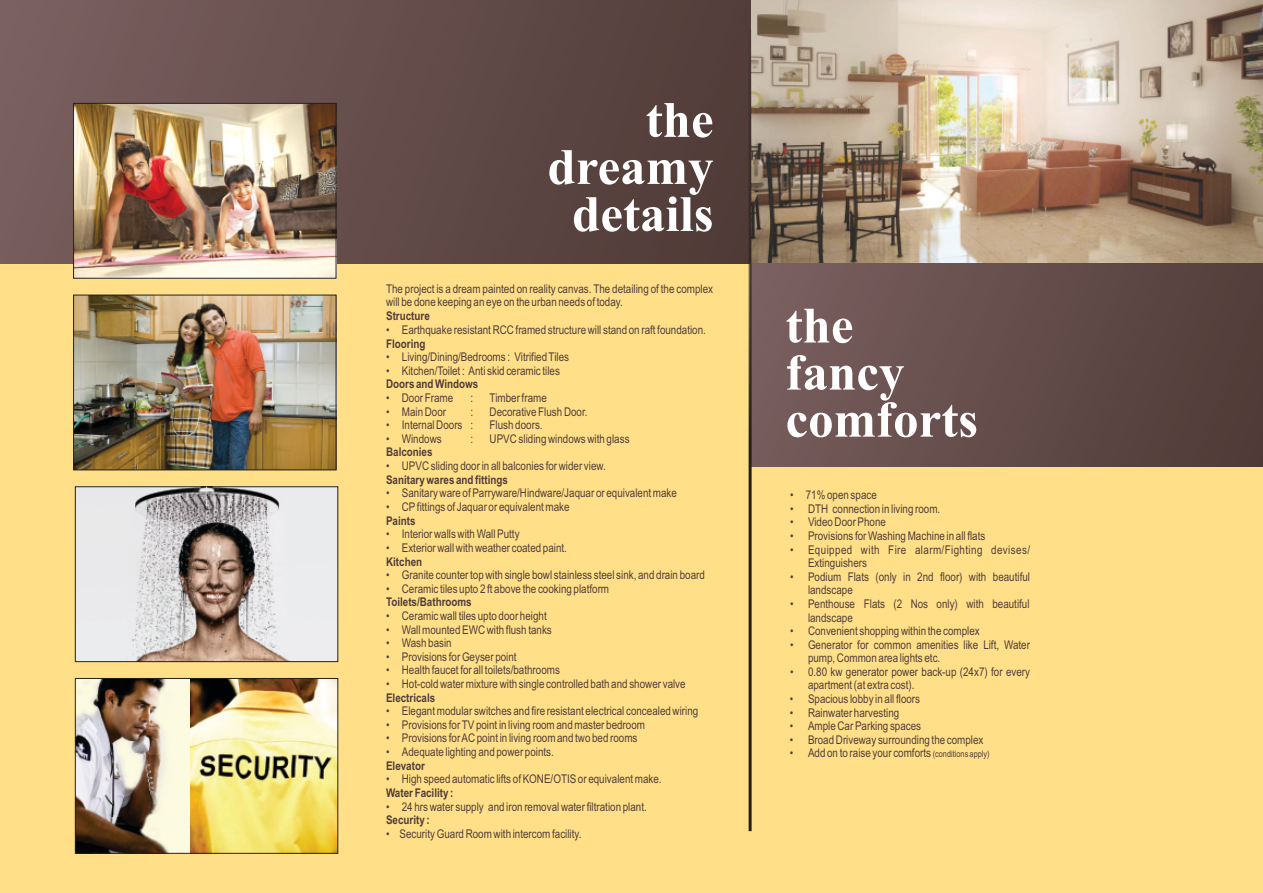
<style>
.page{position:relative;width:1263px;height:893px;background:#ffe089}
.page>*{position:absolute;margin:0;border:0;box-sizing:border-box;transform-origin:0 0}
.t1{font:700 51px/47.1px "Times New Roman";color:#fff;text-align:right}
.t2{font:12px/13.6px "Arial Narrow";color:#513c38}
.t3{font:700 12px "Arial Narrow";color:#513c38}
.t4{font:12px/13.6px "Arial Narrow";letter-spacing:.035em;color:#513c38}
.s1{font-size:9px}
</style>
<div class="page">
<img style="left:750px;top:0;width:513px;height:264px">
<div style="left:0;top:0;width:750px;height:264px;background:linear-gradient(to right,#7a6060,#503b37)"></div>
<img style="left:75px;top:105px;width:259px;height:172px">
<div style="left:73px;top:103px;width:263px;height:176px;border:1px solid #231f20"></div>
<img style="left:75px;top:297px;width:259px;height:171px">
<div style="left:73px;top:295px;width:263px;height:175px;border:1px solid #231f20"></div>
<img style="left:77px;top:488px;width:259px;height:172px">
<div style="left:75px;top:486px;width:263px;height:176px;border:1px solid #231f20"></div>
<img style="left:77px;top:680px;width:113px;height:172px">
<img style="left:190px;top:680px;width:146px;height:172px">
<div style="left:75px;top:678px;width:263px;height:176px;border:1px solid #231f20"></div>
<div style="left:750px;top:264px;width:513px;height:202px;background:linear-gradient(to right,#795f5e,#503c38)"></div>
<hr style="left:749px;top:30px;width:3px;height:801px;background:#231f20">
<h1 class="t1" style="left:547px;top:102px;width:168px">the dreamy details</h1>
<p class="t2" style="left:386px;top:283px;width:328px">The project is a dream painted on reality canvas. The detailing of the complex will be done keeping an eye on the urban needs of today.</p>
<p class="t3" style="left:386px;top:311px;width:45px">Structure</p>
<p class="t2" style="left:386px;top:324px;width:321px">• Earthquake resistant RCC framed structure will stand on raft foundation.</p>
<p class="t3" style="left:386px;top:339px;width:41px">Flooring</p>
<p class="t2" style="left:386px;top:351px;width:185px">• Living/Dining/Bedrooms : Vitrified Tiles</p>
<p class="t2" style="left:386px;top:365px;width:175px">• Kitchen/Toilet : Anti skid ceramic tiles</p>
<p class="t3" style="left:386px;top:380px;width:94px">Doors and Windows</p>
<p class="t2" style="left:386px;top:392px;width:69px">• Door Frame</p>
<p class="t2" style="left:470px;top:392px;width:4px">:</p>
<p class="t2" style="left:490px;top:392px;width:59px">Timber frame</p>
<p class="t2" style="left:386px;top:406px;width:62px">• Main Door</p>
<p class="t2" style="left:470px;top:406px;width:4px">:</p>
<p class="t2" style="left:490px;top:406px;width:99px">Decorative Flush Door.</p>
<p class="t2" style="left:386px;top:419px;width:89px">• Internal Doors :</p>
<p class="t2" style="left:490px;top:419px;width:55px">Flush doors.</p>
<p class="t2" style="left:386px;top:433px;width:57px">• Windows</p>
<p class="t2" style="left:470px;top:433px;width:4px">:</p>
<p class="t2" style="left:490px;top:433px;width:141px">UPVC sliding windows with glass</p>
<p class="t3" style="left:386px;top:448px;width:48px">Balconies</p>
<p class="t2" style="left:386px;top:460px;width:221px">• UPVC sliding door in all balconies for wider view.</p>
<p class="t3" style="left:386px;top:475px;width:123px">Sanitary wares and fittings</p>
<p class="t2" style="left:386px;top:487px;width:292px">• Sanitary ware of Parryware/Hindware/Jaquar or equivalent make</p>
<p class="t2" style="left:386px;top:501px;width:185px">• CPfittings of Jaquar or equivalent make</p>
<p class="t3" style="left:386px;top:516px;width:31px">Paints</p>
<p class="t2" style="left:386px;top:528px;width:135px">• Interior walls with Wall Putty</p>
<p class="t2" style="left:386px;top:542px;width:182px">• Exterior wall with weather coated paint.</p>
<p class="t3" style="left:386px;top:557px;width:38px">Kitchen</p>
<p class="t2" style="left:386px;top:569px;width:320px">• Granite counter top with single bowl stainless steel sink, and drain board</p>
<p class="t2" style="left:386px;top:583px;width:225px">• Ceramic tiles upto 2 ft above the cooking platform</p>
<p class="t3" style="left:386px;top:598px;width:87px">Toilets/Bathrooms</p>
<p class="t2" style="left:386px;top:610px;width:162px">• Ceramic wall tiles upto door height</p>
<p class="t2" style="left:386px;top:624px;width:167px">• Wall mounted EWC with flush tanks</p>
<p class="t2" style="left:386px;top:637px;width:67px">• Wash basin</p>
<p class="t2" style="left:386px;top:651px;width:132px">• Provisions for Geyser point</p>
<p class="t2" style="left:386px;top:664px;width:175px">• Health faucet for all toilets/bathrooms</p>
<p class="t2" style="left:386px;top:678px;width:301px">• Hot-cold water mixture with single controlled bath and shower valve</p>
<p class="t3" style="left:386px;top:693px;width:51px">Electricals</p>
<p class="t2" style="left:386px;top:705px;width:314px">• Elegant modular switches and fire resistant electrical concealed wiring</p>
<p class="t2" style="left:386px;top:719px;width:260px">• Provisions for TV point in living room and master bedroom</p>
<p class="t2" style="left:386px;top:732px;width:253px">• Provisions for AC point in living room and two bed rooms</p>
<p class="t2" style="left:386px;top:746px;width:169px">• Adequate lighting and power points.</p>
<p class="t3" style="left:386px;top:761px;width:40px">Elevator</p>
<p class="t2" style="left:386px;top:773px;width:277px">• High speed automatic lifts of KONE/OTIS or equivalent make.</p>
<p class="t3" style="left:386px;top:788px;width:69px">Water Facility :</p>
<p class="t2" style="left:386px;top:801px;width:262px">• 24 hrs water supply and iron removal water filtration plant.</p>
<p class="t3" style="left:386px;top:816px;width:45px">Security :</p>
<p class="t2" style="left:386px;top:828px;width:197px">• Security Guard Room with intercom facility.</p>
<h1 class="t1" style="left:785px;top:307px;width:194px;text-align:left">the fancy comforts</h1>
<p class="t2" style="left:790px;top:489px;width:88px">• 71% open space</p>
<p class="t2" style="left:790px;top:503px;width:152px">• DTH connection in living room.</p>
<p class="t2" style="left:790px;top:516px;width:98px">• Video Door Phone</p>
<p class="t2" style="left:790px;top:530px;width:197px">• Provisions for Washing Machine in all flats</p>
<p class="t4" style="left:808px;top:544px;width:224px;text-indent:-18px">• Equipped with Fire alarm/Fighting devises/<br>Extinguishers</p>
<p class="t2" style="left:808px;top:571px;width:224px;text-indent:-18px">• Podium Flats (only in 2nd floor) with beautiful landscape</p>
<p class="t2" style="left:808px;top:598px;width:223px;text-indent:-18px">• Penthouse Flats (2 Nos only) with beautiful landscape</p>
<p class="t2" style="left:790px;top:625px;width:191px">• Convenient shopping within the complex</p>
<p class="t2" style="left:808px;top:639px;width:224px;text-indent:-18px">• Generator for common amenities like Lift, Water pump, Common area lights etc.</p>
<p class="t2" style="left:808px;top:666px;width:224px;text-indent:-18px">• 0.80 kw generator power back-up (24x7) for every apartment (at extra cost).</p>
<p class="t2" style="left:790px;top:693px;width:132px">• Spacious lobby in all floors</p>
<p class="t2" style="left:790px;top:707px;width:111px">• Rainwater harvesting</p>
<p class="t2" style="left:790px;top:720px;width:133px">• Ample Car Parking spaces</p>
<p class="t2" style="left:790px;top:734px;width:195px">• Broad Driveway surrounding the complex</p>
<p class="t2" style="left:790px;top:747px;width:201px">• Add on to raise your comforts <span class="s1">(conditions apply)</span></p>
</div>
